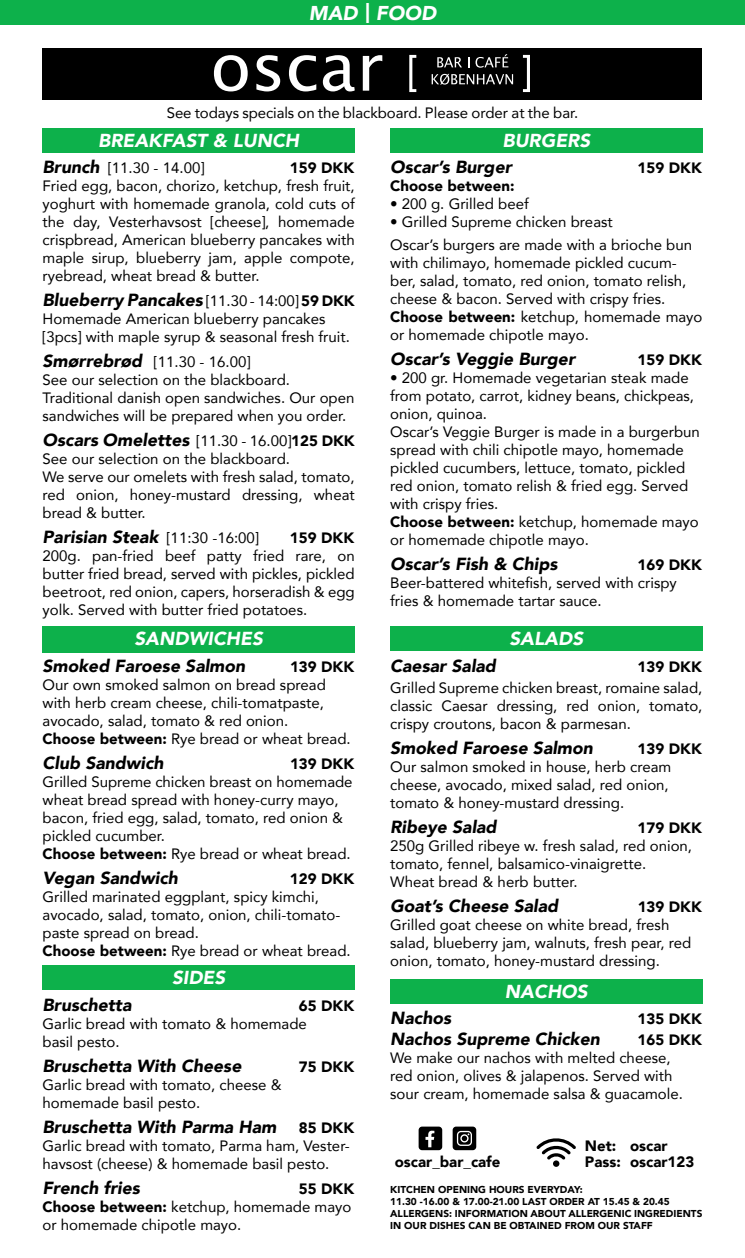
<style>
.page{position:relative;width:745px;height:1258px;background:#fff}
.page>*{position:absolute;margin:0;border:0;box-sizing:border-box;transform-origin:0 0}
.t1{font:italic 900 20px "Avenir";color:#fff}
.t2{font:italic 900 18.75px "Avenir";color:#fff}
.t3{font:italic 900 17.5px "Avenir";color:#000}
.t4{font:15px/18px "Avenir";color:#000}
.t5{font:900 15px/16.2px "Avenir";color:#000}
.t6{font:900 10px/12px "Avenir";color:#000}
.s1{font-style:normal}
.s2{font-weight:900;font-style:italic;font-size:17.5px}
.s3{font-weight:400;font-style:normal;font-size:15px}
.s4{font-style:normal;font-size:15px}
.s5{font-weight:900}
</style>
<div class="page">
<div style="left:43px;top:48px;width:659px;height:51px;background:#000"></div>
<div style="left:43px;top:128px;width:311px;height:25px;background:#0db14b"></div>
<div style="left:43px;top:626px;width:311px;height:26px;background:#0db14b"></div>
<div style="left:390px;top:128px;width:312px;height:25px;background:#0db14b"></div>
<div style="left:390px;top:626px;width:312px;height:25px;background:#0db14b"></div>
<div style="left:390px;top:979px;width:312px;height:25px;background:#0db14b"></div>
<div style="left:418px;top:1126px;width:24px;height:24px;background:#000;border-radius:3px"></div>
<div style="left:452px;top:1126px;width:24px;height:24px;background:#000;border-radius:3px"></div>
<svg style="left:425px;top:1130px;width:9px;height:17px"></svg>
<svg style="left:456px;top:1131px;width:15px;height:15px"></svg>
<svg style="left:536px;top:1138px;width:39px;height:22px"></svg>
<svg style="left:552px;top:1160px;width:7px;height:7px"></svg>
<div style="left:43px;top:965px;width:311px;height:25px;background:#0db14b"></div>
<svg style="left:214px;top:55px;width:33px;height:36px"></svg>
<svg style="left:256px;top:55px;width:24px;height:36px"></svg>
<svg style="left:289px;top:55px;width:27px;height:36px"></svg>
<svg style="left:322px;top:55px;width:32px;height:36px"></svg>
<svg style="left:362px;top:55px;width:20px;height:36px"></svg>
<svg style="left:409px;top:55px;width:7px;height:37px"></svg>
<svg style="left:522px;top:55px;width:7px;height:37px"></svg>
<svg style="left:437px;top:57px;width:24px;height:10px"></svg>
<svg style="left:475px;top:54px;width:33px;height:14px"></svg>
<svg style="left:431px;top:74px;width:81px;height:11px"></svg>
<div style="left:0;top:0;width:744px;height:25px;background:#0db14b"></div>
<h1 class="t1" style="left:309px;top:-3px;width:129px">MAD <span class="s1">|</span> FOOD</h1>
<p class="t4" style="left:167px;top:104px;width:413px">See todays specials on the blackboard. Please order at the bar.</p>
<p class="t2" style="left:98px;top:125px;width:202px">BREAKFAST &amp; LUNCH</p>
<p class="t4" style="left:43px;top:159px;width:163px"><span class="s2">Brunch</span> [11.30 - 14.00]</p>
<p class="t5" style="left:290px;top:159px;width:66px">159 DKK</p>
<p class="t4" style="left:43px;top:177px;width:313px;text-align:justify">Fried egg, bacon, chorizo, ketchup, fresh fruit, yoghurt with homemade granola, cold cuts of the day, Vesterhavsost [cheese], homemade crispbread, American blueberry pancakes with maple sirup, blueberry jam, apple compote, ryebread, wheat bread &amp; butter.</p>
<p class="t3" style="left:43px;top:286px;width:313px">Blueberry Pancakes <span class="s3">[11.30 - 14:00]</span> <span class="s4">59 DKK</span></p>
<p class="t4" style="left:43px;top:310px;width:309px">Homemade American blueberry pancakes [3pcs] with maple syrup &amp; seasonal fresh fruit.</p>
<p class="t4" style="left:43px;top:353px;width:313px"><span class="s2">Smørrebrød</span> [11.30 - 16.00]<br>See our selection on the blackboard.<br>Traditional danish open sandwiches. Our open sandwiches will be prepared when you order.</p>
<p class="t3" style="left:43px;top:426px;width:313px">Oscars Omelettes <span class="s3">[11.30 - 16.00]</span><span class="s4">125 DKK</span></p>
<p class="t4" style="left:43px;top:450px;width:313px">See our selection on the blackboard.<br>We serve our omelets with fresh salad, tomato, red onion, honey-mustard dressing, wheat bread &amp; butter.</p>
<p class="t3" style="left:43px;top:523px;width:218px">Parisian Steak <span class="s3">[11:30 -16:00]</span></p>
<p class="t5" style="left:290px;top:529px;width:66px">159 DKK</p>
<p class="t4" style="left:43px;top:547px;width:313px;text-align:justify">200g. pan-fried beef patty fried rare, on butter fried bread, served with pickles, pickled beetroot, red onion, capers, horseradish &amp; egg yolk. Served with butter fried potatoes.</p>
<p class="t2" style="left:134px;top:623px;width:130px">SANDWICHES</p>
<p class="t3" style="left:43px;top:651px;width:204px">Smoked Faroese Salmon</p>
<p class="t5" style="left:290px;top:658px;width:66px">139 DKK</p>
<p class="t4" style="left:43px;top:675px;width:309px">Our own smoked salmon on bread spread with herb cream cheese, chili-tomatpaste, avocado, salad, tomato &amp; red onion.<br><span class="s5">Choose between:</span> Rye bread or wheat bread.</p>
<p class="t3" style="left:43px;top:748px;width:122px">Club Sandwich</p>
<p class="t5" style="left:290px;top:755px;width:66px">139 DKK</p>
<p class="t4" style="left:43px;top:772px;width:311px">Grilled Supreme chicken breast on homemade wheat bread spread with honey-curry mayo, bacon, fried egg, salad, tomato, red onion &amp; pickled cucumber.<br><span class="s5">Choose between:</span> Rye bread or wheat bread.</p>
<p class="t3" style="left:43px;top:863px;width:137px">Vegan Sandwich</p>
<p class="t5" style="left:290px;top:870px;width:66px">129 DKK</p>
<p class="t4" style="left:43px;top:887px;width:309px">Grilled marinated eggplant, spicy kimchi, avocado, salad, tomato, onion, chili-tomato&shy;paste spread on bread.<br><span class="s5">Choose between:</span> Rye bread or wheat bread.</p>
<p class="t2" style="left:172px;top:962px;width:55px">SIDES</p>
<p class="t3" style="left:43px;top:990px;width:90px">Bruschetta</p>
<p class="t5" style="left:299px;top:997px;width:57px">65 DKK</p>
<p class="t4" style="left:43px;top:1014px;width:266px">Garlic bread with tomato &amp; homemade basil pesto.</p>
<p class="t3" style="left:43px;top:1051px;width:200px">Bruschetta With Cheese</p>
<p class="t5" style="left:299px;top:1058px;width:57px">75 DKK</p>
<p class="t4" style="left:43px;top:1075px;width:240px">Garlic bread with tomato, cheese &amp; homemade basil pesto.</p>
<p class="t3" style="left:43px;top:1112px;width:235px">Bruschetta With Parma Ham</p>
<p class="t5" style="left:299px;top:1119px;width:57px">85 DKK</p>
<p class="t4" style="left:43px;top:1136px;width:308px">Garlic bread with tomato, Parma ham, Vester&shy;havsost (cheese) &amp; homemade basil pesto.</p>
<p class="t3" style="left:43px;top:1173px;width:99px">French fries</p>
<p class="t4" style="left:43px;top:1179px;width:313px;text-indent:256px"><span class="s5">55 DKK<br>Choose between:</span> ketchup, homemade mayo or homemade chipotle mayo.</p>
<p class="t2" style="left:502px;top:125px;width:89px">BURGERS</p>
<p class="t3" style="left:390px;top:153px;width:123px">Oscar’s Burger</p>
<p class="t5" style="left:637px;top:159px;width:66px">159 DKK</p>
<p class="t5" style="left:390px;top:177px;width:126px">Choose between:</p>
<p class="t4" style="left:390px;top:195px;width:140px">• 200 g. Grilled beef</p>
<p class="t4" style="left:390px;top:210px;width:303px;line-height:22.5px">• Grilled Supreme chicken breast<br>Oscar’s burgers are made with a brioche bun</p>
<p class="t4" style="left:390px;top:253px;width:313px">with chilimayo, homemade pickled cucum&shy;ber, salad, tomato, red onion, tomato relish, cheese &amp; bacon. Served with crispy fries.<br><span class="s5">Choose between:</span> ketchup, homemade mayo or homemade chipotle mayo.</p>
<p class="t3" style="left:390px;top:344px;width:186px">Oscar’s Veggie Burger</p>
<p class="t5" style="left:637px;top:351px;width:66px">159 DKK</p>
<p class="t4" style="left:390px;top:368px;width:311px">• 200 gr. Homemade vegetarian steak made from potato, carrot, kidney beans, chickpeas, onion, quinoa.<br>Oscar’s Veggie Burger is made in a burgerbun spread with chili chipotle mayo, homemade pickled cucumbers, lettuce, tomato, pickled red onion, tomato relish &amp; fried egg. Served with crispy fries.<br><span class="s5">Choose between:</span> ketchup, homemade mayo or homemade chipotle mayo.</p>
<p class="t3" style="left:390px;top:549px;width:169px">Oscar’s Fish &amp; Chips</p>
<p class="t5" style="left:637px;top:556px;width:66px">169 DKK</p>
<p class="t4" style="left:390px;top:573px;width:288px">Beer-battered whitefish, served with crispy fries &amp; homemade tartar sauce.</p>
<p class="t2" style="left:509px;top:623px;width:75px">SALADS</p>
<p class="t3" style="left:390px;top:651px;width:107px">Caesar Salad</p>
<p class="t5" style="left:637px;top:658px;width:66px">139 DKK</p>
<p class="t4" style="left:390px;top:678px;width:313px;text-align:justify">Grilled Supreme chicken breast, romaine salad, classic Caesar dressing, red onion, tomato, crispy croutons, bacon &amp; parmesan.</p>
<p class="t3" style="left:390px;top:733px;width:204px">Smoked Faroese Salmon</p>
<p class="t5" style="left:637px;top:740px;width:66px">139 DKK</p>
<p class="t4" style="left:390px;top:757px;width:282px">Our salmon smoked in house, herb cream cheese, avocado, mixed salad, red onion, tomato &amp; honey-mustard dressing.</p>
<p class="t3" style="left:390px;top:812px;width:108px">Ribeye Salad</p>
<p class="t5" style="left:637px;top:819px;width:66px">179 DKK</p>
<p class="t4" style="left:390px;top:836px;width:303px">250g Grilled ribeye w. fresh salad, red onion, tomato, fennel, balsamico-vinaigrette.<br>Wheat bread &amp; herb butter.</p>
<p class="t3" style="left:390px;top:891px;width:169px">Goat’s Cheese Salad</p>
<p class="t5" style="left:637px;top:898px;width:66px">139 DKK</p>
<p class="t4" style="left:390px;top:915px;width:302px">Grilled goat cheese on white bread, fresh salad, blueberry jam, walnuts, fresh pear, red onion, tomato, honey-mustard dressing.</p>
<p class="t2" style="left:504px;top:976px;width:84px">NACHOS</p>
<p class="t3" style="left:390px;top:1004px;width:62px">Nachos</p>
<p class="t5" style="left:637px;top:1010px;width:66px">135 DKK</p>
<p class="t3" style="left:390px;top:1025px;width:211px">Nachos Supreme Chicken</p>
<p class="t5" style="left:637px;top:1031px;width:66px">165 DKK</p>
<p class="t4" style="left:390px;top:1049px;width:294px">We make our nachos with melted cheese, red onion, olives &amp; jalapenos. Served with sour cream, homemade salsa &amp; guacamole.</p>
<p class="t5" style="left:394px;top:1153px;width:107px">oscar_bar_cafe</p>
<p class="t5" style="left:584px;top:1137px;width:111px">Net: oscar<br>Pass: oscar123</p>
<p class="t6" style="left:390px;top:1184px;width:313px">KITCHEN OPENING HOURS EVERYDAY:<br>11.30 -16.00 &amp; 17.00-21.00 LAST ORDER AT 15.45 &amp; 20.45<br>ALLERGENS: INFORMATION ABOUT ALLERGENIC INGREDIENTS IN OUR DISHES CAN BE OBTAINED FROM OUR STAFF</p>
</div>
